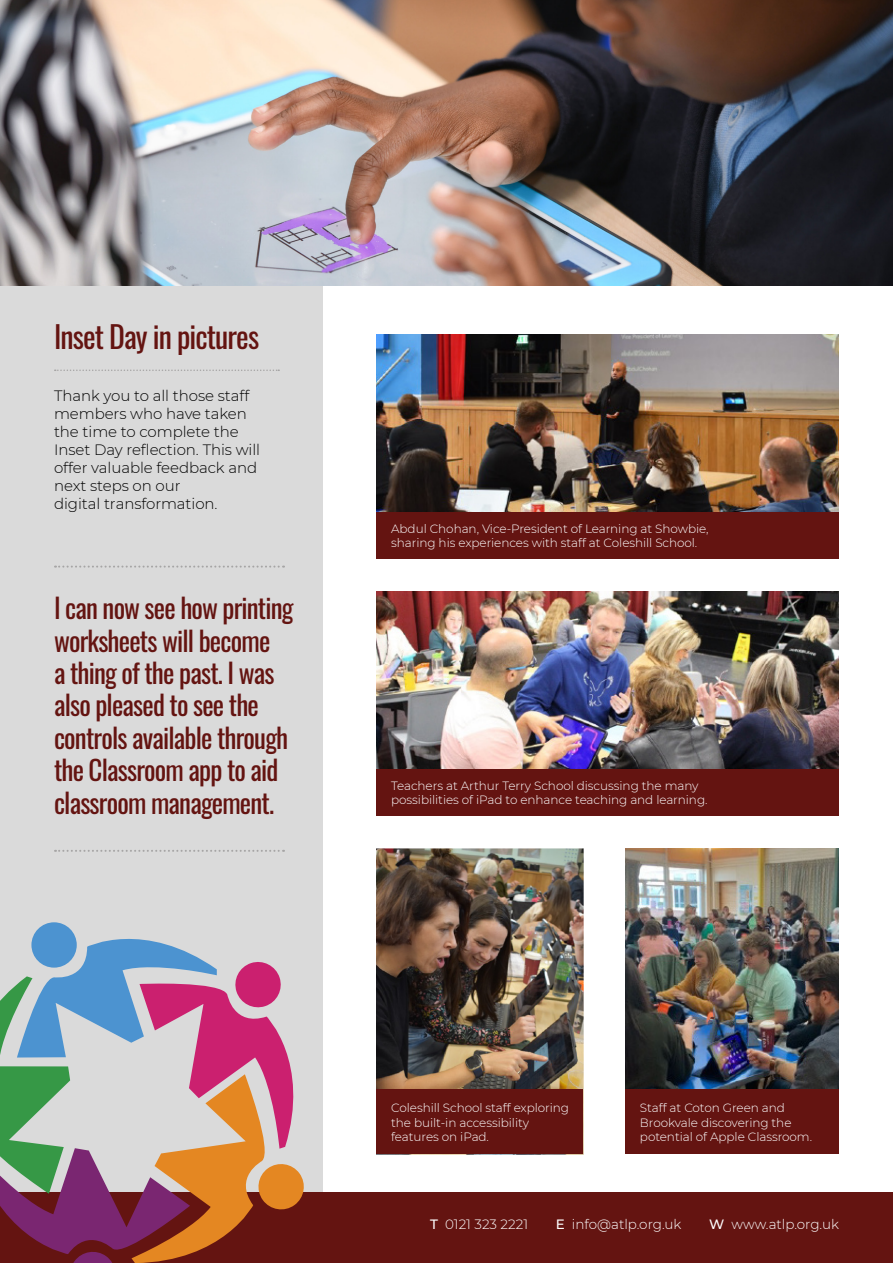
<style>
.page{position:relative;width:893px;height:1263px;background:#fff}
.page>*{position:absolute;margin:0;border:0;box-sizing:border-box;transform-origin:0 0}
.t1{font:30px "Oswald";letter-spacing:-.03em;color:#641411}
.t2{font:27px/32.4px "Oswald";letter-spacing:-.03em;color:#641411}
.t3{font:300 15px/18px "Montserrat";letter-spacing:-.005em;color:#000}
.t4{font:300 13.5px "Montserrat";color:#fff}
.t5{font:300 12px/14.4px "Montserrat";letter-spacing:-.005em;color:#fff}
.s1{font-weight:500}
</style>
<div class="page">
<div style="left:0;top:284px;width:323px;height:979px;background:#dadada"></div>
<div style="left:0;top:1193px;width:893px;height:70px;background:#641411"></div>
<svg style="left:55px;top:369px;width:224px;height:2px"></svg>
<svg style="left:0;top:922px;width:311px;height:341px"></svg>
<svg style="left:55px;top:566px;width:229px;height:2px"></svg>
<svg style="left:55px;top:850px;width:229px;height:2px"></svg>
<img style="left:0;top:0;width:893px;height:286px">
<img style="left:376px;top:335px;width:463px;height:177px">
<img style="left:625px;top:848px;width:214px;height:241px">
<img style="left:376px;top:849px;width:207px;height:240px">
<img style="left:376px;top:591px;width:463px;height:179px">
<div style="left:376px;top:512px;width:463px;height:47px;background:#641411"></div>
<div style="left:376px;top:770px;width:463px;height:46px;background:#641411"></div>
<div style="left:376px;top:1089px;width:207px;height:65px;background:#641411"></div>
<div style="left:625px;top:1089px;width:214px;height:65px;background:#641411"></div>
<h1 class="t1" style="left:54px;top:310px;width:207px">Inset Day in pictures</h1>
<p class="t3" style="left:54px;top:386px;width:208px">Thank you to all those staff members who have taken the time to complete the<br>Inset Day reflection. This will offer valuable feedback and next steps on our<br>digital transformation.</p>
<h2 class="t2" style="left:54px;top:589px;width:241px">I can now see how printing worksheets will become<br>a thing of the past. I was also pleased to see the controls available through the Classroom app to aid classroom management.</h2>
<p class="t5" style="left:391px;top:521px;width:319px">Abdul Chohan, Vice-President of Learning at Showbie, sharing his experiences with staff at Coleshill School.</p>
<p class="t5" style="left:391px;top:778px;width:318px">Teachers at Arthur Terry School discussing the many possibilities of iPad to enhance teaching and learning.</p>
<p class="t5" style="left:391px;top:1100px;width:179px">Coleshill School staff exploring the built-in accessibility features on iPad.</p>
<p class="t5" style="left:640px;top:1100px;width:174px">Staff at Coton Green and<br>Brookvale discovering the potential of Apple Classroom.</p>
<p class="t4" style="left:430px;top:1215px;width:99px"><span class="s1">T</span> 0121 323 2221</p>
<p class="t4" style="left:556px;top:1215px;width:127px"><span class="s1">E</span> info@atlp.org.uk</p>
<p class="t4" style="left:709px;top:1215px;width:131px"><span class="s1">W</span> www.atlp.org.uk</p>
</div>
